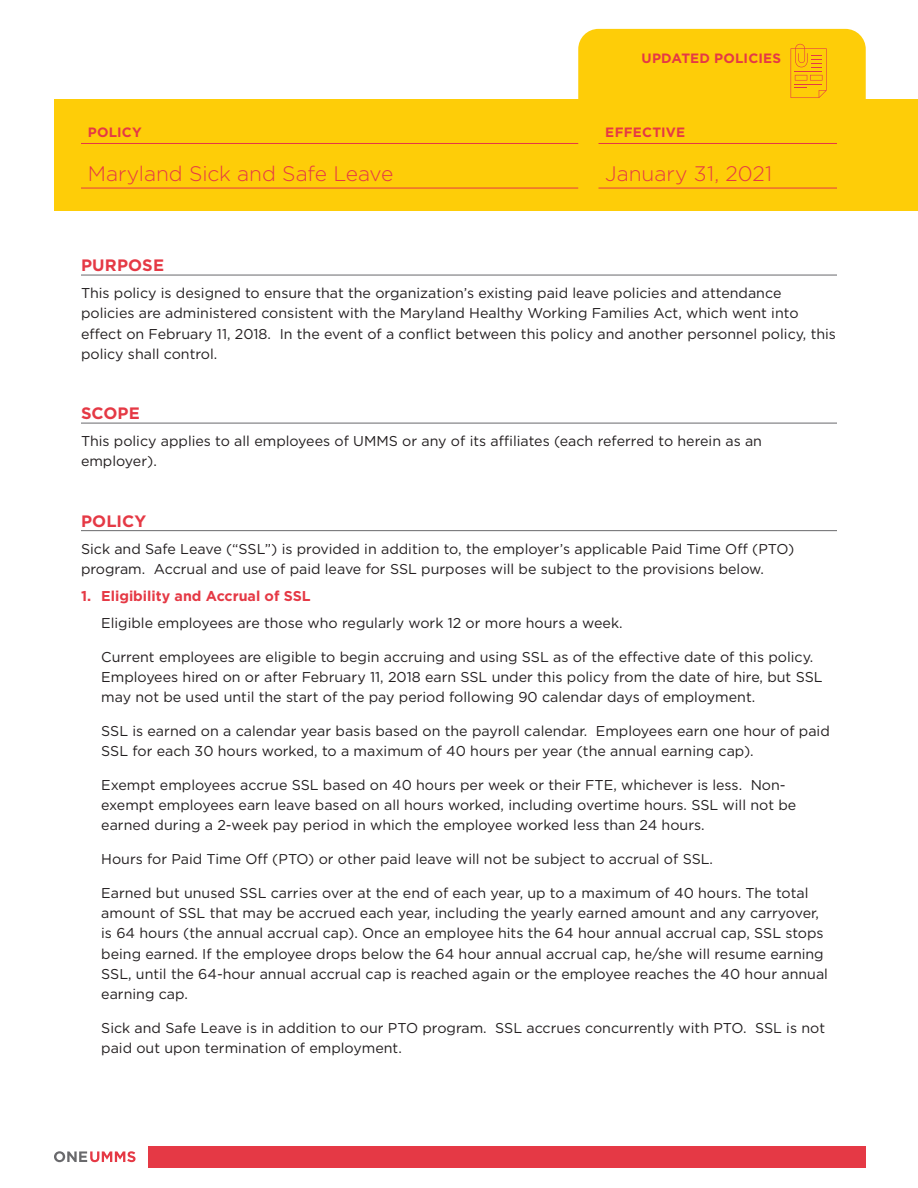
<style>
.page{position:relative;width:918px;height:1188px;background:#fff}
.page>*{position:absolute;margin:0;border:0;box-sizing:border-box;transform-origin:0 0}
.Section__Tab_Documen{font:300 21px "Gotham";color:#e53945}
.Section__H2_11pt__au{font:700 16.5px "Gotham";letter-spacing:.01em;color:#e53945}
.Policy__SubNumber_Bo{font:14.25px/20.2px "Gotham";color:#231f20}
.Text__9_5pt_13_5{font:14.25px/20.2px "Gotham";color:#231f20}
.t1{font:700 14.25px "Gotham";color:#e53945}
.Section__Tab_Label{font:700 13.5px "Gotham";letter-spacing:.015em;color:#e53945}
</style>
<div class="page">
<div style="left:148px;top:1146px;width:718px;height:21px;background:#e53945"></div>
<svg style="left:54px;top:1151px;width:82px;height:11px"></svg>
<div style="left:578px;top:29px;width:288px;height:93px;background:#fecd08;border-radius:20px"></div>
<div style="left:54px;top:99px;width:864px;height:112px;background:#fecd08"></div>
<svg style="left:791px;top:44px;width:36px;height:54px"></svg>
<hr style="left:81px;top:143px;width:497px;height:1px;background:#e53945">
<hr style="left:598px;top:143px;width:239px;height:1px;background:#e53945">
<hr style="left:81px;top:188px;width:497px;height:1px;background:#e53945">
<hr style="left:598px;top:188px;width:239px;height:1px;background:#e53945">
<hr style="left:81px;top:275px;width:756px;height:1px;background:#69696c">
<hr style="left:81px;top:423px;width:756px;height:1px;background:#69696c">
<hr style="left:81px;top:530px;width:756px;height:1px;background:#69696c">
<p class="Section__Tab_Label" style="left:642px;top:49px;width:141px">UPDATED POLICIES</p>
<p class="Section__Tab_Label" style="left:88px;top:123px;width:55px">POLICY</p>
<p class="Section__Tab_Label" style="left:605px;top:123px;width:81px">EFFECTIVE</p>
<p class="Section__Tab_Documen" style="left:88px;top:162px;width:307px">Maryland Sick and Safe Leave</p>
<p class="Section__Tab_Documen" style="left:605px;top:162px;width:168px">January 31, 2021</p>
<p class="Section__H2_11pt__au" style="left:81px;top:254px;width:85px">PURPOSE</p>
<p class="Text__9_5pt_13_5" style="left:81px;top:283px;width:757px">This policy is designed to ensure that the organization’s existing paid leave policies and attendance policies are administered consistent with the Maryland Healthy Working Families Act, which went into effect on February 11, 2018. In the event of a conflict between this policy and another personnel policy, this policy shall control.</p>
<p class="Section__H2_11pt__au" style="left:81px;top:402px;width:60px">SCOPE</p>
<p class="Text__9_5pt_13_5" style="left:81px;top:431px;width:683px">This policy applies to all employees of UMMS or any of its affiliates (each referred to herein as an employer).</p>
<p class="Section__H2_11pt__au" style="left:81px;top:510px;width:67px">POLICY</p>
<p class="Text__9_5pt_13_5" style="left:81px;top:538px;width:715px">Sick and Safe Leave (“SSL”) is provided in addition to, the employer’s applicable Paid Time Off (PTO) program. Accrual and use of paid leave for SSL purposes will be subject to the provisions below.</p>
<p class="t1" style="left:81px;top:586px;width:231px">1. Eligibility and Accrual of SSL</p>
<p class="Policy__SubNumber_Bo" style="left:101px;top:612px;width:523px">Eligible employees are those who regularly work 12 or more hours a week.</p>
<p class="Policy__SubNumber_Bo" style="left:101px;top:646px;width:723px">Current employees are eligible to begin accruing and using SSL as of the effective date of this policy.<br>Employees hired on or after February 11, 2018 earn SSL under this policy from the date of hire, but SSL may not be used until the start of the pay period following 90 calendar days of employment.</p>
<p class="Policy__SubNumber_Bo" style="left:101px;top:720px;width:730px">SSL is earned on a calendar year basis based on the payroll calendar. Employees earn one hour of paid<br>SSL for each 30 hours worked, to a maximum of 40 hours per year (the annual earning cap).</p>
<p class="Policy__SubNumber_Bo" style="left:101px;top:774px;width:697px">Exempt employees accrue SSL based on 40 hours per week or their FTE, whichever is less. Non&shy;exempt employees earn leave based on all hours worked, including overtime hours. SSL will not be earned during a 2-week pay period in which the employee worked less than 24 hours.</p>
<p class="Policy__SubNumber_Bo" style="left:101px;top:849px;width:613px">Hours for Paid Time Off (PTO) or other paid leave will not be subject to accrual of SSL.</p>
<p class="Policy__SubNumber_Bo" style="left:101px;top:882px;width:728px">Earned but unused SSL carries over at the end of each year, up to a maximum of 40 hours. The total amount of SSL that may be accrued each year, including the yearly earned amount and any carryover, is 64 hours (the annual accrual cap). Once an employee hits the 64 hour annual accrual cap, SSL stops being earned. If the employee drops below the 64 hour annual accrual cap, he/she will resume earning SSL, until the 64-hour annual accrual cap is reached again or the employee reaches the 40 hour annual earning cap.</p>
<p class="Policy__SubNumber_Bo" style="left:101px;top:1017px;width:725px">Sick and Safe Leave is in addition to our PTO program. SSL accrues concurrently with PTO. SSL is not paid out upon termination of employment.</p>
</div>
